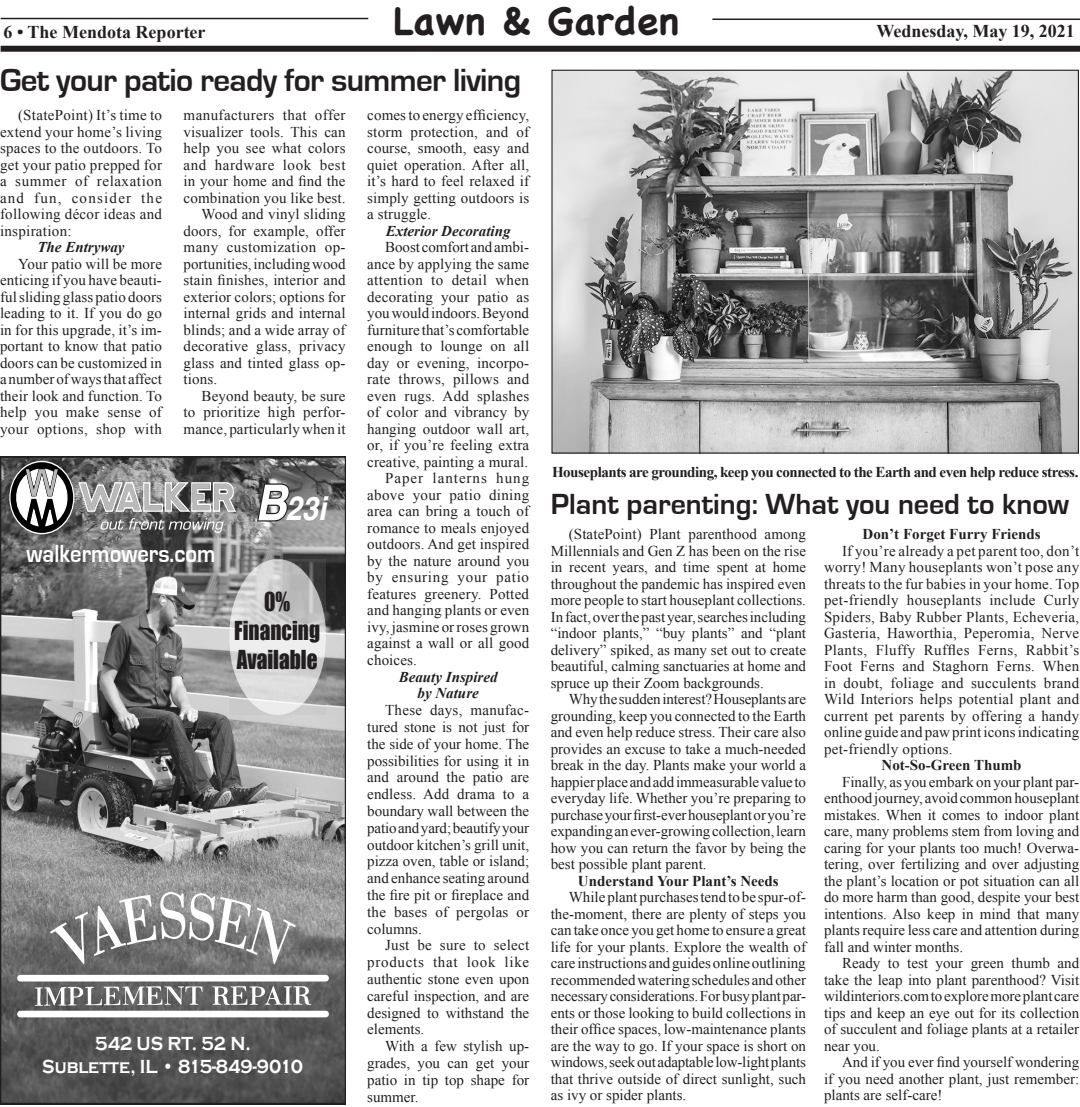
<style>
.page{position:relative;width:1080px;height:1107px;background:#fff}
.page>*{position:absolute;margin:0;border:0;box-sizing:border-box;transform-origin:0 0}
.t1{font:700 39px "Chalkboard";color:#231f20}
.No_indent{font:700 33px "Eurostile";letter-spacing:-.02em;color:#231f20}
.t2{font:italic 700 33px "Helvetica";color:#fff;scale:.89 1}
.No_indent-2{font:700 30px "Eurostile";color:#231f20}
.t3{font:700 25.5px "Eurostile";color:#fff;scale:.89 1}
.t4{font:24px/28.8px "Impact";color:#231f20;text-align:center;scale:.89 1}
.t5{font:700 19.5px/23.4px "Copperplate Gothic";color:#fff;text-align:center;scale:.89 1}
.t6{font:700 18px "Times New Roman";color:#231f20}
.NORMAL_Body_Copy{font:15px/16.5px "Times New Roman";letter-spacing:.01em;color:#231f20;text-align:justify}
.No_indent-3{font:700 15px "Times New Roman";letter-spacing:-.03em;color:#231f20}
.No_indent-4{font:700 15px "Times New Roman";color:#231f20}
.No_indent-5{font:italic 700 15px "Times New Roman";color:#231f20}
</style>
<div class="page">
<div style="left:1px;top:46px;width:1078px;height:6px;background:#231f20"></div>
<hr style="left:1px;top:18px;width:367px;height:1px;background:#231f20">
<hr style="left:712px;top:19px;width:367px;height:1px;background:#231f20">
<svg style="left:0;top:456px;width:345px;height:648px;background:#787878"></svg>
<svg style="left:50px;top:912px;width:38px;height:53px"></svg>
<svg style="left:94px;top:892px;width:202px;height:72px"></svg>
<svg style="left:35px;top:986px;width:167px;height:20px"></svg>
<svg style="left:212px;top:986px;width:99px;height:19px"></svg>
<div style="left:20px;top:975px;width:306px;height:6px;background:#fff"></div>
<div style="left:20px;top:1011px;width:306px;height:6px;background:#fff"></div>
<svg style="left:10px;top:462px;width:64px;height:72px"></svg>
<div style="left:9px;top:461px;width:65px;height:73px;border:1px solid #fff;border-radius:50%"></div>
<svg style="left:101px;top:518px;width:123px;height:15px;background:#7f7f7f"></svg>
<svg style="left:78px;top:482px;width:158px;height:30px;background:#acacac"></svg>
<svg style="left:13px;top:468px;width:55px;height:63px"></svg>
<svg style="left:257px;top:483px;width:33px;height:39px"></svg>
<img style="left:230px;top:560px;width:96px;height:155px">
<img style="left:553px;top:72px;width:523px;height:380px">
<p class="t6" style="left:4px;top:19px;width:203px">6 • The Mendota Reporter</p>
<h1 class="t1" style="left:393px;top:-3px;width:287px">Lawn &amp; Garden</h1>
<p class="t6" style="left:876px;top:18px;width:200px">Wednesday, May 19, 2021</p>
<p class="No_indent" style="left:0;top:62px;width:522px">Get your patio ready for summer living</p>
<p class="NORMAL_Body_Copy" style="left:183px;top:107px;width:163px">manufacturers that offer visualizer tools. This can help you see what colors and hardware look best in your home and find the combination you like best.</p>
<p class="NORMAL_Body_Copy" style="left:183px;top:206px;width:163px;text-indent:18px">Wood and vinyl sliding doors, for example, offer many customization op&shy;portunities, including wood stain finishes, interior and exterior colors; options for internal grids and internal blinds; and a wide array of decorative glass, privacy glass and tinted glass op&shy;tions.</p>
<p class="NORMAL_Body_Copy" style="left:183px;top:387px;width:164px;text-indent:18px">Beyond beauty, be sure to prioritize high perfor&shy;mance, particularly when it</p>
<p class="NORMAL_Body_Copy" style="left:367px;top:107px;width:163px">comes to energy efficiency, storm protection, and of course, smooth, easy and quiet operation. After all, it’s hard to feel relaxed if simply getting outdoors is a struggle.</p>
<p class="No_indent-5" style="left:386px;top:220px;width:126px">Exterior Decorating</p>
<p class="NORMAL_Body_Copy" style="left:367px;top:239px;width:163px;text-indent:18px">Boost comfort and ambi&shy;ance by applying the same attention to detail when decorating your patio as you would indoors. Beyond furniture that’s comfortable enough to lounge on all day or evening, incorpo&shy;rate throws, pillows and even rugs. Add splashes of color and vibrancy by hanging outdoor wall art, or, if you’re feeling extra creative, painting a mural.</p>
<p class="NORMAL_Body_Copy" style="left:367px;top:470px;width:163px;text-indent:18px">Paper lanterns hung above your patio dining area can bring a touch of romance to meals enjoyed outdoors. And get inspired by the nature around you by ensuring your patio features greenery. Potted and hanging plants or even ivy, jasmine or roses grown against a wall or all good choices.</p>
<p class="No_indent-5" style="left:399px;top:666px;width:100px">Beauty Inspired</p>
<p class="No_indent-5" style="left:417px;top:683px;width:63px">by Nature</p>
<p class="NORMAL_Body_Copy" style="left:367px;top:701px;width:164px;text-indent:18px">These days, manufac&shy;tured stone is not just for the side of your home. The possibilities for using it in and around the patio are endless. Add drama to a boundary wall between the patio and yard; beautify your outdoor kitchen’s grill unit, pizza oven, table or island; and enhance seating around the fire pit or fireplace and the bases of pergolas or columns.</p>
<p class="NORMAL_Body_Copy" style="left:367px;top:937px;width:163px;text-indent:18px">Just be sure to select products that look like authentic stone even upon careful inspection, and are designed to withstand the elements.</p>
<p class="NORMAL_Body_Copy" style="left:367px;top:1037px;width:163px;text-indent:18px">With a few stylish up&shy;grades, you can get your patio in tip top shape for summer.</p>
<p class="NORMAL_Body_Copy" style="left:0;top:107px;width:163px;text-indent:18px">(StatePoint) It’s time to extend your home’s living spaces to the outdoors. To get your patio prepped for a summer of relaxation and fun, consider the following décor ideas and inspiration:</p>
<p class="No_indent-5" style="left:37px;top:237px;width:89px">The Entryway</p>
<p class="NORMAL_Body_Copy" style="left:0;top:255px;width:163px;text-indent:18px">Your patio will be more enticing if you have beauti&shy;ful sliding glass patio doors leading to it. If you do go in for this upgrade, it’s im&shy;portant to know that patio doors can be customized in a number of ways that affect their look and function. To help you make sense of your options, shop with</p>
<p class="t2" style="left:285px;top:482px;width:47px">23i</p>
<p class="t3" style="left:27px;top:539px;width:214px">walkermowers.com</p>
<p class="t4" style="left:234px;top:587px;width:98px">0%<br>Financing<br>Available</p>
<p class="t5" style="left:42px;top:1032px;width:294px">542 US RT. 52 N.<br>Sublette, IL • 815-849-9010</p>
<p class="No_indent-3" style="left:552px;top:462px;width:528px">Houseplants are grounding, keep you connected to the Earth and even help reduce stress.</p>
<p class="No_indent-2" style="left:550px;top:488px;width:520px">Plant parenting: What you need to know</p>
<p class="NORMAL_Body_Copy" style="left:550px;top:526px;width:257px;text-indent:18px">(StatePoint) Plant parenthood among Millennials and Gen Z has been on the rise in recent years, and time spent at home throughout the pandemic has inspired even more people to start houseplant collections.<br>In fact, over the past year, searches including “indoor plants,” “buy plants” and “plant delivery” spiked, as many set out to create beautiful, calming sanctuaries at home and spruce up their Zoom backgrounds.</p>
<p class="NORMAL_Body_Copy" style="left:550px;top:691px;width:257px;text-indent:18px">Why the sudden interest? Houseplants are grounding, keep you connected to the Earth and even help reduce stress. Their care also provides an excuse to take a much-needed break in the day. Plants make your world a happier place and add immeasurable value to everyday life. Whether you’re preparing to purchase your first-ever houseplant or you’re expanding an ever-growing collection, learn how you can return the favor by being the best possible plant parent.</p>
<p class="No_indent-4" style="left:578px;top:871px;width:202px">Understand Your Plant’s Needs</p>
<p class="NORMAL_Body_Copy" style="left:550px;top:889px;width:257px;text-indent:18px">While plant purchases tend to be spur-of&shy;the-moment, there are plenty of steps you can take once you get home to ensure a great life for your plants. Explore the wealth of care instructions and guides online outlining recommended watering schedules and other necessary considerations. For busy plant par&shy;ents or those looking to build collections in their office spaces, low-maintenance plants are the way to go. If your space is short on windows, seek out adaptable low-light plants that thrive outside of direct sunlight, such as ivy or spider plants.</p>
<p class="No_indent-4" style="left:862px;top:524px;width:179px">Don’t Forget Furry Friends</p>
<p class="NORMAL_Body_Copy" style="left:824px;top:542px;width:257px;text-indent:18px">If you’re already a pet parent too, don’t worry! Many houseplants won’t pose any threats to the fur babies in your home. Top pet-friendly houseplants include Curly Spiders, Baby Rubber Plants, Echeveria, Gasteria, Haworthia, Peperomia, Nerve Plants, Fluffy Ruffles Ferns, Rabbit’s Foot Ferns and Staghorn Ferns. When in doubt, foliage and succulents brand Wild Interiors helps potential plant and current pet parents by offering a handy online guide and paw print icons indicating pet-friendly options.</p>
<p class="No_indent-4" style="left:881px;top:755px;width:141px">Not-So-Green Thumb</p>
<p class="NORMAL_Body_Copy" style="left:824px;top:773px;width:257px;text-indent:18px">Finally, as you embark on your plant par&shy;enthood journey, avoid common houseplant mistakes. When it comes to indoor plant care, many problems stem from loving and caring for your plants too much! Overwa&shy;tering, over fertilizing and over adjusting the plant’s location or pot situation can all do more harm than good, despite your best intentions. Also keep in mind that many plants require less care and attention during fall and winter months.</p>
<p class="NORMAL_Body_Copy" style="left:824px;top:955px;width:257px;text-indent:18px">Ready to test your green thumb and take the leap into plant parenthood? Visit wildinteriors.com to explore more plant care tips and keep an eye out for its collection of succulent and foliage plants at a retailer near you.</p>
<p class="NORMAL_Body_Copy" style="left:824px;top:1054px;width:257px;text-indent:18px">And if you ever find yourself wondering if you need another plant, just remember: plants are self-care!</p>
</div>
